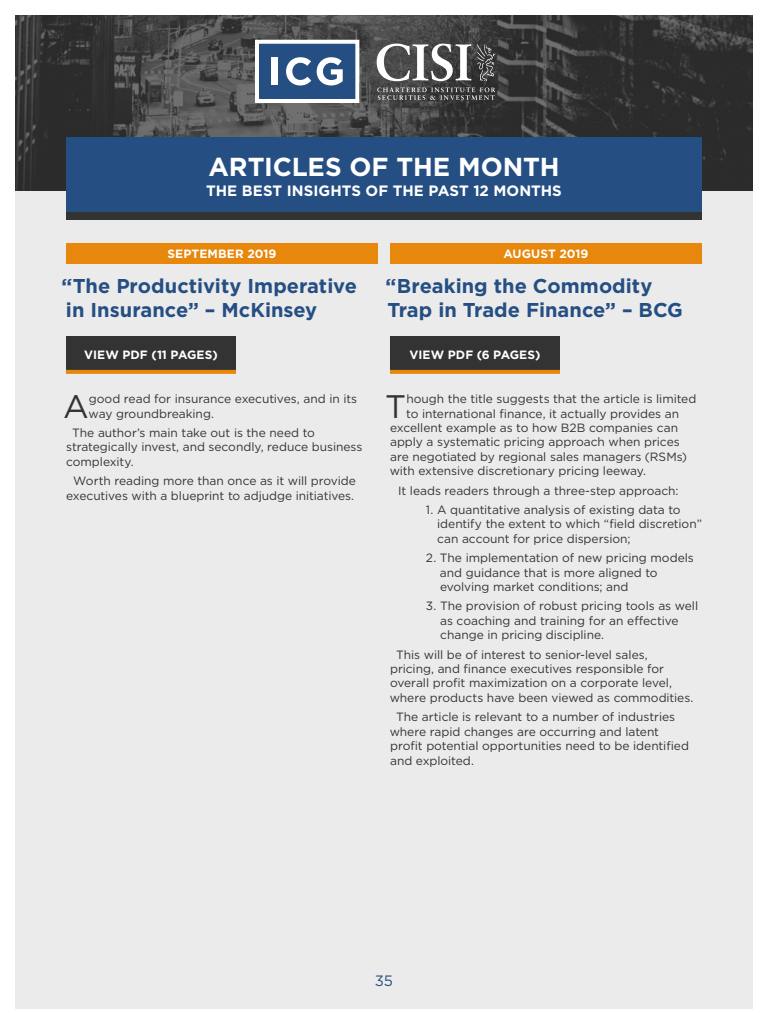
<style>
.page{position:relative;width:768px;height:1024px;background:#fff}
.page>*{position:absolute;margin:0;border:0;box-sizing:border-box;transform-origin:0 0}
.t1{font:32.6px "Gotham";color:#333}
.t2{font:700 26px "Gotham";letter-spacing:-.005em;color:#fff}
.t3{font:700 20px/24px "Gotham";color:#254e83}
.t4{font:700 15px "Gotham";letter-spacing:.005em;color:#fff}
.t5{font:15px "Gotham";color:#254e83}
.t6{font:12px/14.4px "Gotham";letter-spacing:-.005em;color:#333}
.t7{font:700 12px "Gotham";letter-spacing:.005em;color:#fff}
</style>
<div class="page">
<div style="left:15px;top:15px;width:738px;height:994px;background:#ebebeb"></div>
<svg style="left:15px;top:15px;width:738px;height:176px;background:#3c3c3c"></svg>
<div style="left:390px;top:336px;width:170px;height:36px;background:#333"></div>
<svg style="left:390px;top:370px;width:170px;height:4px"></svg>
<div style="left:66px;top:336px;width:170px;height:36px;background:#333"></div>
<svg style="left:66px;top:370px;width:170px;height:4px"></svg>
<div style="left:66px;top:137px;width:636px;height:77px;background:#254e83"></div>
<div style="left:66px;top:212px;width:636px;height:8px;background:#333"></div>
<div style="left:390px;top:243px;width:312px;height:21px;background:#e7870c"></div>
<div style="left:66px;top:243px;width:312px;height:21px;background:#e7870c"></div>
<svg style="left:253px;top:38px;width:108px;height:67px;background:#6b84a4"></svg>
<svg style="left:377px;top:44px;width:94px;height:37px;background:#888"></svg>
<svg style="left:477px;top:44px;width:19px;height:37px"></svg>
<svg style="left:377px;top:87px;width:118px;height:13px;background:#5c5c5c"></svg>
<h2 class="t2" style="left:209px;top:149px;width:352px">ARTICLES OF THE MONTH</h2>
<p class="t4" style="left:206px;top:181px;width:357px">THE BEST INSIGHTS OF THE PAST 12 MONTHS</p>
<p class="t7" style="left:167px;top:246px;width:111px">SEPTEMBER 2019</p>
<p class="t7" style="left:503px;top:246px;width:87px">AUGUST 2019</p>
<h3 class="t3" style="left:62px;top:274px;width:297px">“The Productivity Imperative in Insurance” – McKinsey</h3>
<p class="t7" style="left:84px;top:346px;width:135px">VIEW PDF (11 PAGES)</p>
<h1 class="t1" style="left:63px;top:385px;width:27px">A</h1>
<p class="t6" style="left:89px;top:392px;width:270px">good read for insurance executives, and in its way groundbreaking.</p>
<p class="t6" style="left:66px;top:425px;width:298px;text-indent:6px">The author’s main take out is the need to strategically invest, and secondly, reduce business complexity.</p>
<p class="t6" style="left:66px;top:474px;width:291px;text-align:center">Worth reading more than once as it will provide executives with a blueprint to adjudge initiatives.</p>
<h3 class="t3" style="left:386px;top:274px;width:299px">“Breaking the Commodity<br>Trap in Trade Finance” – BCG</h3>
<p class="t7" style="left:410px;top:346px;width:132px">VIEW PDF (6 PAGES)</p>
<h1 class="t1" style="left:385px;top:385px;width:23px">T</h1>
<p class="t6" style="left:406px;top:392px;width:292px">hough the title suggests that the article is limited</p>
<p class="t6" style="left:406px;top:406px;width:275px">to international finance, it actually provides an</p>
<p class="t6" style="left:390px;top:420px;width:289px">excellent example as to how B2B companies can</p>
<p class="t6" style="left:390px;top:435px;width:291px">apply a systematic pricing approach when prices</p>
<p class="t6" style="left:390px;top:449px;width:298px">are negotiated by regional sales managers (RSMs)</p>
<p class="t6" style="left:390px;top:464px;width:258px">with extensive discretionary pricing leeway.</p>
<p class="t6" style="left:398px;top:483px;width:282px">It leads readers through a three-step approach:</p>
<p class="t6" style="left:437px;top:502px;width:266px;text-indent:-11px">1. A quantitative analysis of existing data to identify the extent to which “field discretion” can account for price dispersion;</p>
<p class="t6" style="left:440px;top:551px;width:255px;text-indent:-14px">2. The implementation of new pricing models and guidance that is more aligned to evolving market conditions; and</p>
<p class="t6" style="left:440px;top:599px;width:260px;text-indent:-14px">3. The provision of robust pricing tools as well as coaching and training for an effective change in pricing discipline.</p>
<p class="t6" style="left:390px;top:647px;width:305px;text-indent:6px">This will be of interest to senior-level sales, pricing, and finance executives responsible for overall profit maximization on a corporate level, where products have been viewed as commodities.</p>
<p class="t6" style="left:390px;top:710px;width:301px;text-indent:6px">The article is relevant to a number of industries where rapid changes are occurring and latent profit potential opportunities need to be identified and exploited.</p>
<p class="t5" style="left:375px;top:971px;width:20px">35</p>
</div>
